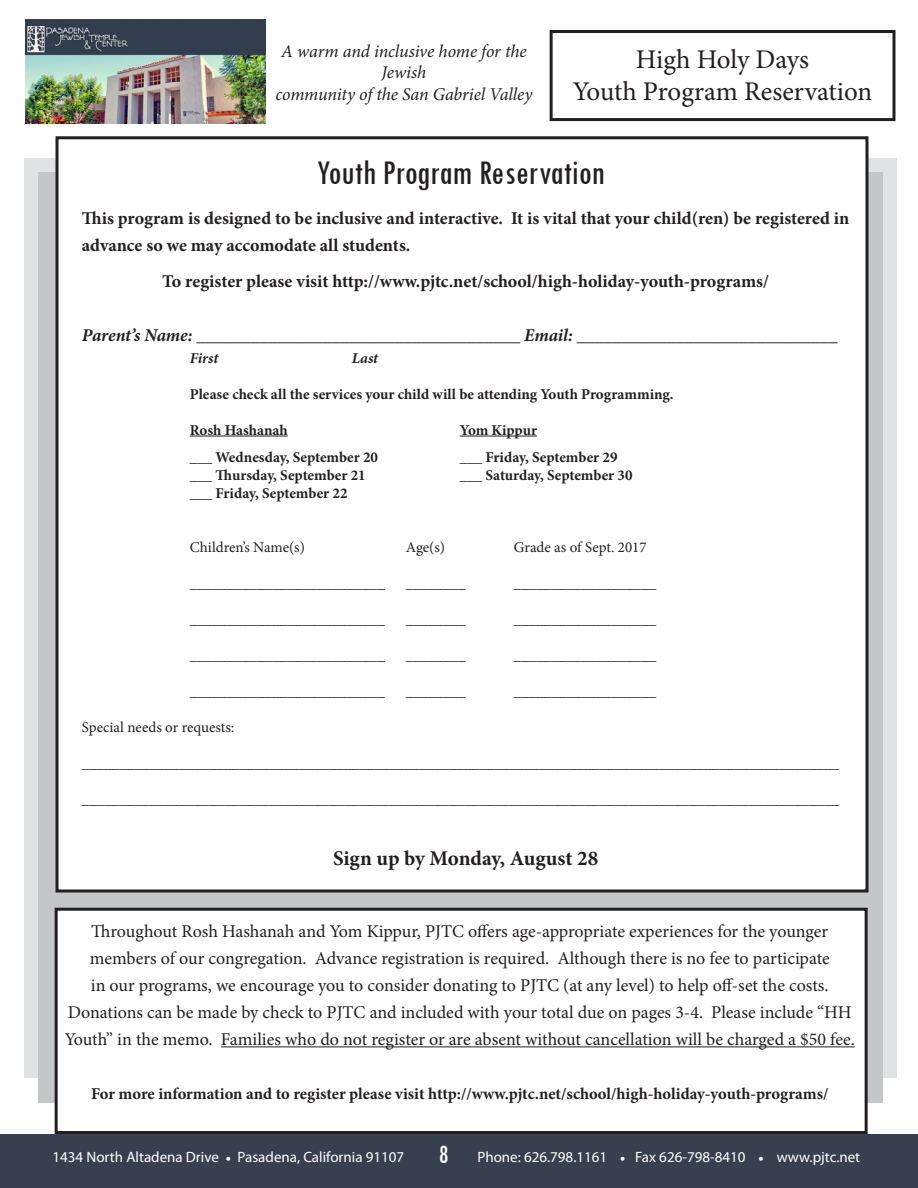
<style>
.page{position:relative;width:918px;height:1188px;background:#fff}
.page>*{position:absolute;margin:0;border:0;box-sizing:border-box;transform-origin:0 0}
.t1{font:condensed 36px "Tw Cen";color:#231f20}
.t2{font:27px/32.4px "Minion Pro";color:#231f20;text-align:center}
.t3{font:condensed 27px "Tw Cen";color:#fff}
.t4{font:700 21px "Minion Pro";color:#231f20}
.t5{font:18px/27px "Minion Pro";letter-spacing:-.005em;color:#231f20;text-align:center}
.t6{font:700 18px/27px "Minion Pro";color:#231f20}
.t7{font:italic 700 18px "Minion Pro";letter-spacing:-.01em;color:#231f20}
.t8{font:italic 18px/21.6px "Minion Pro";letter-spacing:-.01em;color:#231f20;text-align:center}
.t9{font:700 16.5px "Minion Pro";color:#231f20}
.t10{font:15px "Minion Pro";color:#231f20}
.t11{font:700 15px "Minion Pro";color:#231f20}
.t12{font:15px "Myriad Pro";color:#fff}
.t13{font:italic 700 15px "Minion Pro";letter-spacing:-.005em;color:#231f20}
.s1{font-family:"Minion Pro"}
</style>
<div class="page">
<div style="left:0;top:1134px;width:918px;height:54px;background:#383f4f"></div>
<img style="left:25px;top:19px;width:241px;height:104px">
<div style="left:24px;top:158px;width:873px;height:919px;background:#e1e2e4"></div>
<div style="left:38px;top:172px;width:844px;height:931px;background:#c5c6c8"></div>
<div style="left:57px;top:138px;width:810px;height:753px;background:#fff"></div>
<div style="left:56px;top:136px;width:812px;height:756px;border:3px solid #231f20"></div>
<hr style="left:190px;top:436px;width:98px;height:1px;background:#231f20">
<hr style="left:460px;top:436px;width:77px;height:1px;background:#231f20">
<div style="left:550px;top:30px;width:346px;height:91px;border:3px solid #231f20"></div>
<div style="left:56px;top:909px;width:810px;height:223px;background:#fff"></div>
<div style="left:55px;top:908px;width:813px;height:226px;border:3px solid #231f20"></div>
<hr style="left:221px;top:1046px;width:634px;height:1px;background:#231f20">
<p class="t8" style="left:275px;top:40px;width:258px">A warm and inclusive home for the<br>Jewish<br>community of the San Gabriel Valley</p>
<h2 class="t2" style="left:573px;top:43px;width:301px">High Holy Days<br>Youth Program Reservation</h2>
<h1 class="t1" style="left:317px;top:151px;width:289px">Youth Program Reservation</h1>
<p class="t6" style="left:82px;top:204px;width:769px">This program is designed to be inclusive and interactive. It is vital that your child(ren) be registered in advance so we may accomodate all students.</p>
<p class="t6" style="left:162px;top:267px;width:608px">To register please visit http://www.pjtc.net/school/high-holiday-youth-programs/</p>
<p class="t7" style="left:82px;top:322px;width:757px">Parent’s Name: ____________________________________ Email: _____________________________</p>
<p class="t13" style="left:190px;top:347px;width:30px">First</p>
<p class="t13" style="left:352px;top:347px;width:28px">Last</p>
<p class="t11" style="left:190px;top:383px;width:485px">Please check all the services your child will be attending Youth Programming.</p>
<p class="t11" style="left:190px;top:419px;width:99px">Rosh Hashanah</p>
<p class="t11" style="left:460px;top:419px;width:79px">Yom Kippur</p>
<p class="t11" style="left:190px;top:446px;width:190px">___ Wednesday, September 20</p>
<p class="t11" style="left:460px;top:446px;width:159px">___ Friday, September 29</p>
<p class="t11" style="left:190px;top:464px;width:177px">___ Thursday, September 21</p>
<p class="t11" style="left:460px;top:464px;width:174px">___ Saturday, September 30</p>
<p class="t11" style="left:190px;top:482px;width:159px">___ Friday, September 22</p>
<p class="t10" style="left:190px;top:537px;width:117px">Children’s Name(s)</p>
<p class="t10" style="left:406px;top:537px;width:41px">Age(s)</p>
<p class="t10" style="left:514px;top:537px;width:134px">Grade as of Sept. 2017</p>
<p class="t10" style="left:190px;top:573px;width:196px">__________________________</p>
<p class="t10" style="left:406px;top:573px;width:61px">________</p>
<p class="t10" style="left:514px;top:573px;width:144px">___________________</p>
<p class="t10" style="left:190px;top:609px;width:196px">__________________________</p>
<p class="t10" style="left:406px;top:609px;width:61px">________</p>
<p class="t10" style="left:514px;top:609px;width:144px">___________________</p>
<p class="t10" style="left:190px;top:645px;width:196px">__________________________</p>
<p class="t10" style="left:406px;top:645px;width:61px">________</p>
<p class="t10" style="left:514px;top:645px;width:144px">___________________</p>
<p class="t10" style="left:190px;top:681px;width:196px">__________________________</p>
<p class="t10" style="left:406px;top:681px;width:61px">________</p>
<p class="t10" style="left:514px;top:681px;width:144px">___________________</p>
<p class="t10" style="left:82px;top:717px;width:154px">Special needs or requests:</p>
<p class="t10" style="left:82px;top:753px;width:759px">_____________________________________________________________________________________________________</p>
<p class="t10" style="left:82px;top:789px;width:759px">_____________________________________________________________________________________________________</p>
<h3 class="t4" style="left:333px;top:843px;width:267px">Sign up by Monday, August 28</h3>
<p class="t5" style="left:65px;top:918px;width:792px">Throughout Rosh Hashanah and Yom Kippur, PJTC offers age-appropriate experiences for the younger members of our congregation. Advance registration is required. Although there is no fee to participate<br>in our programs, we encourage you to consider donating to PJTC (at any level) to help off-set the costs.<br>Donations can be made by check to PJTC and included with your total due on pages 3-4. Please include “HH Youth” in the memo. Families who do not register or are absent without cancellation will be charged a $50 fee.</p>
<p class="t9" style="left:91px;top:1082px;width:739px">For more information and to register please visit http://www.pjtc.net/school/high-holiday-youth-programs/</p>
<h2 class="t3" style="left:439px;top:1138px;width:11px">8</h2>
<p class="t12" style="left:620px;top:1148px;width:242px"><span class="s1">•</span> Fax 626-798-8410 <span class="s1">•</span> www.pjtc.net</p>
<p class="t12" style="left:53px;top:1148px;width:353px">1434 North Altadena Drive <span class="s1">•</span> Pasadena, California 91107</p>
<p class="t12" style="left:477px;top:1148px;width:131px">Phone: 626.798.1161</p>
</div>
